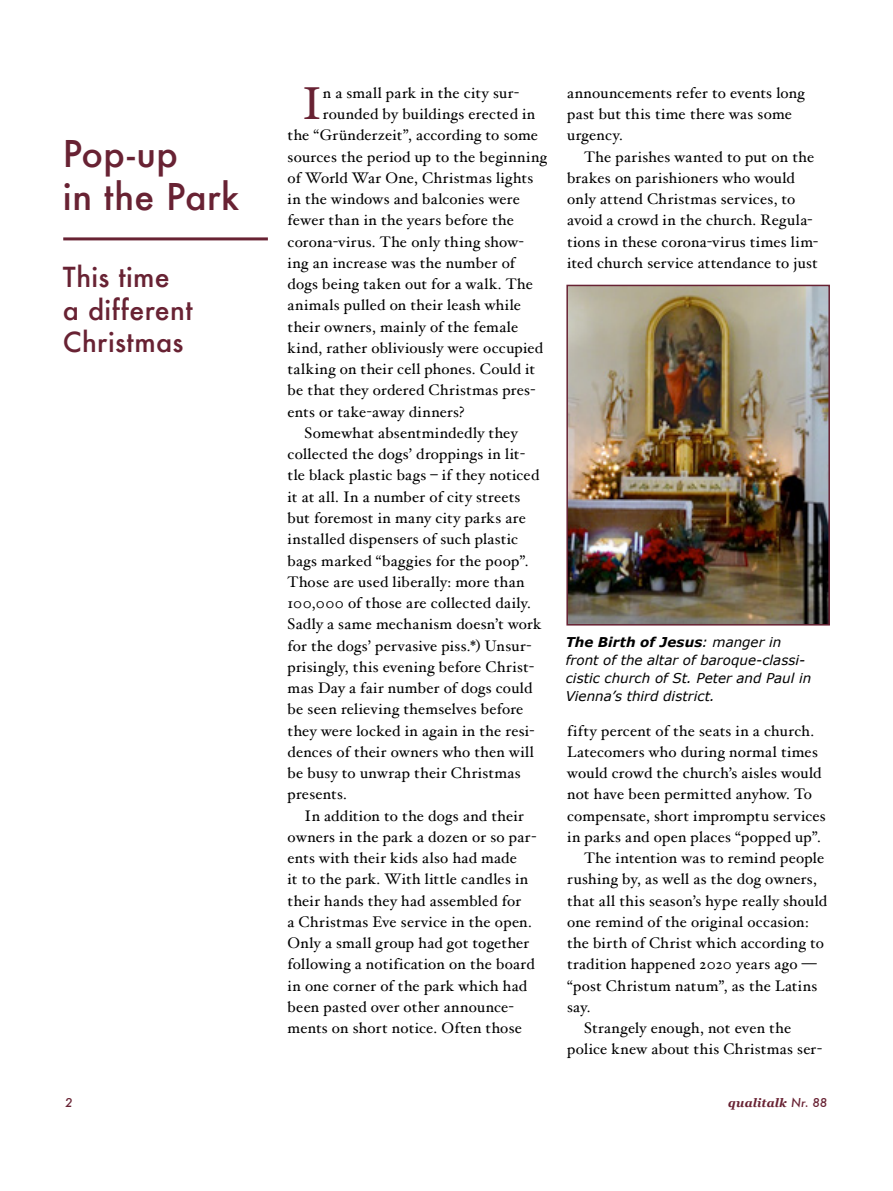
<style>
.page{position:relative;width:893px;height:1191px;background:#fff}
.page>*{position:absolute;margin:0;border:0;box-sizing:border-box;transform-origin:0 0}
.t1{font:46.05px "Hoefler Text";color:#682233}
.t2{font:500 36px/43.2px "Futura";letter-spacing:.01em;color:#682233}
.t3{font:500 27px/32.4px "Futura";letter-spacing:.015em;color:#682233}
.t4{font:15.3px/21.3px "Hoefler Text";letter-spacing:.015em;color:#000}
.t5{font:italic 13.5px/18px "Verdana";color:#000}
.t6{font:italic 700 12px "Georgia";letter-spacing:.015em;color:#682233}
.t7{font:italic 500 12px "Futura";color:#682233}
.s1{font-weight:700}
.s2{font-family:"Futura";font-weight:500}
</style>
<div class="page">
<hr style="left:63px;top:237px;width:205px;height:3px;background:#682233">
<img style="left:569px;top:288px;width:258px;height:334px">
<div style="left:566px;top:285px;width:264px;height:340px;border:2px solid #682233"></div>
<h2 class="t2" style="left:63px;top:131px;width:178px">Pop-up<br>in the Park</h2>
<h3 class="t3" style="left:63px;top:261px;width:131px">This time<br>a different<br>Christmas</h3>
<h1 class="t1" style="left:302px;top:76px;width:22px">I</h1>
<p class="t4" style="left:323px;top:82px;width:198px">n a small park in the city sur-</p>
<p class="t4" style="left:323px;top:103px;width:214px">rounded by buildings erected in</p>
<p class="t4" style="left:288px;top:124px;width:252px">the “Gründerzeit”, according to some</p>
<p class="t4" style="left:288px;top:146px;width:261px">sources the period up to the beginning</p>
<p class="t4" style="left:288px;top:167px;width:247px">of World War One, Christmas lights</p>
<p class="t4" style="left:288px;top:188px;width:234px">in the windows and balconies were</p>
<p class="t4" style="left:288px;top:209px;width:228px">fewer than in the years before the</p>
<p class="t4" style="left:288px;top:231px;width:238px">corona-virus. The only thing show-</p>
<p class="t4" style="left:288px;top:252px;width:229px">ing an increase was the number of</p>
<p class="t4" style="left:288px;top:273px;width:247px">dogs being taken out for a walk. The</p>
<p class="t4" style="left:288px;top:294px;width:235px">animals pulled on their leash while</p>
<p class="t4" style="left:288px;top:316px;width:232px">their owners, mainly of the female</p>
<p class="t4" style="left:288px;top:337px;width:257px">kind, rather obliviously were occupied</p>
<p class="t4" style="left:288px;top:358px;width:249px">talking on their cell phones. Could it</p>
<p class="t4" style="left:288px;top:379px;width:249px">be that they ordered Christmas pres-</p>
<p class="t4" style="left:288px;top:401px;width:179px">ents or take-away dinners?</p>
<p class="t4" style="left:305px;top:422px;width:215px">Somewhat absentmindedly they</p>
<p class="t4" style="left:288px;top:443px;width:239px">collected the dogs’ droppings in lit-</p>
<p class="t4" style="left:288px;top:464px;width:253px">tle black plastic bags – if they noticed</p>
<p class="t4" style="left:288px;top:486px;width:234px">it at all. In a number of city streets</p>
<p class="t4" style="left:288px;top:507px;width:240px">but foremost in many city parks are</p>
<p class="t4" style="left:288px;top:528px;width:232px">installed dispensers of such plastic</p>
<p class="t4" style="left:288px;top:549px;width:243px">bags marked “baggies for the poop”.</p>
<p class="t4" style="left:288px;top:571px;width:238px">Those are used liberally: more than</p>
<p class="t4" style="left:288px;top:592px;width:245px">100,000 of those are collected daily.</p>
<p class="t4" style="left:288px;top:613px;width:255px">Sadly a same mechanism doesn’t work</p>
<p class="t4" style="left:288px;top:634px;width:245px">for the dogs’ pervasive piss.*) Unsur-</p>
<p class="t4" style="left:288px;top:656px;width:248px">prisingly, this evening before Christ-</p>
<p class="t4" style="left:288px;top:677px;width:246px">mas Day a fair number of dogs could</p>
<p class="t4" style="left:288px;top:698px;width:237px">be seen relieving themselves before</p>
<p class="t4" style="left:288px;top:719px;width:248px">they were locked in again in the resi-</p>
<p class="t4" style="left:288px;top:741px;width:248px">dences of their owners who then will</p>
<p class="t4" style="left:288px;top:762px;width:235px">be busy to unwrap their Christmas</p>
<p class="t4" style="left:288px;top:783px;width:61px">presents.</p>
<p class="t4" style="left:305px;top:804px;width:221px">In addition to the dogs and their</p>
<p class="t4" style="left:288px;top:826px;width:250px">owners in the park a dozen or so par-</p>
<p class="t4" style="left:288px;top:847px;width:231px">ents with their kids also had made</p>
<p class="t4" style="left:288px;top:868px;width:242px">it to the park. With little candles in</p>
<p class="t4" style="left:288px;top:889px;width:235px">their hands they had assembled for</p>
<p class="t4" style="left:288px;top:911px;width:246px">a Christmas Eve service in the open.</p>
<p class="t4" style="left:288px;top:932px;width:243px">Only a small group had got together</p>
<p class="t4" style="left:288px;top:953px;width:249px">following a notification on the board</p>
<p class="t4" style="left:288px;top:974px;width:241px">in one corner of the park which had</p>
<p class="t4" style="left:288px;top:996px;width:228px">been pasted over other announce-</p>
<p class="t4" style="left:288px;top:1017px;width:236px">ments on short notice. Often those</p>
<p class="t4" style="left:567px;top:82px;width:239px">announcements refer to events long past but this time there was some urgency.</p>
<p class="t4" style="left:567px;top:146px;width:252px;text-indent:17px">The parishes wanted to put on the brakes on parishioners who would only attend Christmas services, to avoid a crowd in the church. Regula&shy;tions in these corona-virus times lim&shy;ited church service attendance to just</p>
<p class="t5" style="left:566px;top:632px;width:247px"><span class="s1">The Birth of Jesus</span>: manger in front of the altar of baroque-classi&shy;cistic church of St. Peter and Paul in<br>Vienna’s third district.</p>
<p class="t4" style="left:567px;top:719px;width:249px">fifty percent of the seats in a church.</p>
<p class="t4" style="left:567px;top:741px;width:252px">Latecomers who during normal times</p>
<p class="t4" style="left:567px;top:762px;width:256px">would crowd the church’s aisles would</p>
<p class="t4" style="left:567px;top:783px;width:246px">not have been permitted anyhow. To</p>
<p class="t4" style="left:567px;top:804px;width:260px">compensate, short impromptu services</p>
<p class="t4" style="left:567px;top:826px;width:255px">in parks and open places “popped up”.</p>
<p class="t4" style="left:584px;top:847px;width:242px">The intention was to remind people</p>
<p class="t4" style="left:567px;top:868px;width:251px">rushing by, as well as the dog owners,</p>
<p class="t4" style="left:567px;top:889px;width:262px">that all this season’s hype really should</p>
<p class="t4" style="left:567px;top:911px;width:243px">one remind of the original occasion:</p>
<p class="t4" style="left:567px;top:932px;width:258px">the birth of Christ which according to</p>
<p class="t4" style="left:567px;top:953px;width:251px">tradition happened 2020 years ago —</p>
<p class="t4" style="left:567px;top:974px;width:252px">“post Christum natum”, as the Latins</p>
<p class="t4" style="left:567px;top:996px;width:25px">say.</p>
<p class="t4" style="left:584px;top:1017px;width:208px">Strangely enough, not even the</p>
<p class="t4" style="left:567px;top:1038px;width:256px">police knew about this Christmas ser-</p>
<p class="t7" style="left:65px;top:1094px;width:9px">2</p>
<p class="t6" style="left:728px;top:1095px;width:101px">qualitalk <span class="s2">Nr. 88</span></p>
</div>
